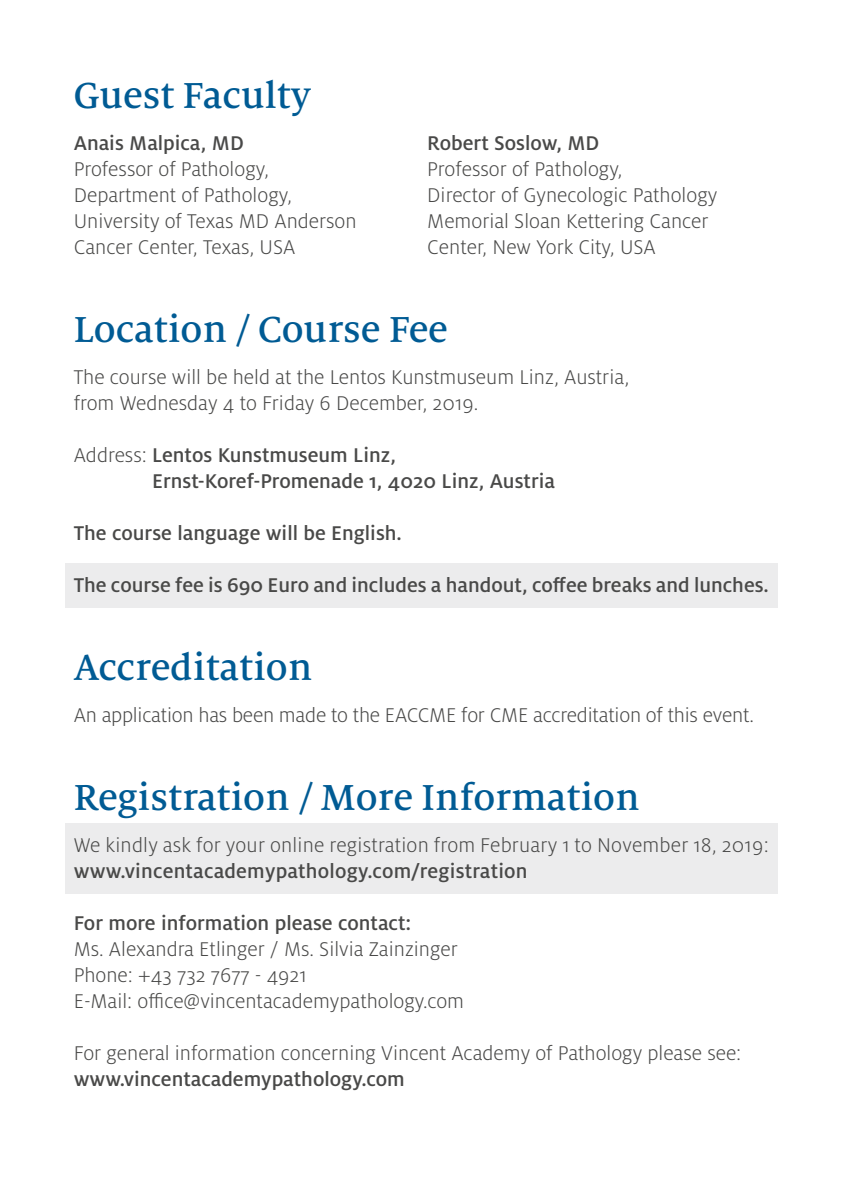
<style>
.page{position:relative;width:842px;height:1191px;background:#fff}
.page>*{position:absolute;margin:0;border:0;box-sizing:border-box;transform-origin:0 0}
.t1{font:500 40px "Milo Serif Pro";color:#005b94}
.t2{font:300 22px/26px "Milo OT";color:#494948}
.t3{font:500 22px/26px "Milo OT";color:#494948}
.s1{font-weight:300}
</style>
<div class="page">
<div style="left:65px;top:563px;width:712px;height:45px;background:#ececed"></div>
<div style="left:65px;top:823px;width:712px;height:45px;background:#ececed"></div>
<div style="left:65px;top:849px;width:712px;height:45px;background:#ececed"></div>
<h1 class="t1" style="left:74px;top:73px;width:239px">Guest Faculty</h1>
<p class="t3" style="left:74px;top:130px;width:172px">Anais Malpica, MD</p>
<p class="t2" style="left:74px;top:156px;width:284px">Professor of Pathology,<br>Department of Pathology,<br>University of Texas MD Anderson<br>Cancer Center, Texas, USA</p>
<p class="t3" style="left:427px;top:130px;width:174px">Robert Soslow, MD</p>
<p class="t2" style="left:427px;top:156px;width:291px">Professor of Pathology,<br>Director of Gynecologic Pathology<br>Memorial Sloan Kettering Cancer<br>Center, New York City, USA</p>
<h1 class="t1" style="left:74px;top:307px;width:376px">Location / Course Fee</h1>
<p class="t2" style="left:74px;top:364px;width:557px">The course will be held at the Lentos Kunstmuseum Linz, Austria, from Wednesday 4 to Friday 6 December, 2019.</p>
<p class="t3" style="left:152px;top:442px;width:404px;text-indent:-78px"><span class="s1">Address:</span> Lentos Kunstmuseum Linz,<br>Ernst-Koref-Promenade 1, 4020 Linz, Austria</p>
<p class="t3" style="left:74px;top:520px;width:330px">The course language will be English.</p>
<p class="t3" style="left:74px;top:572px;width:697px">The course fee is 690 Euro and includes a handout, coffee breaks and lunches.</p>
<h1 class="t1" style="left:74px;top:645px;width:240px">Accreditation</h1>
<p class="t2" style="left:74px;top:702px;width:682px">An application has been made to the EACCME for CME accreditation of this event.</p>
<h1 class="t1" style="left:74px;top:775px;width:567px">Registration / More Information</h1>
<p class="t2" style="left:74px;top:832px;width:696px">We kindly ask for your online registration from February 1 to November 18, 2019:</p>
<p class="t3" style="left:74px;top:858px;width:455px">www.vincentacademypathology.com/registration</p>
<p class="t3" style="left:74px;top:910px;width:339px">For more information please contact:</p>
<p class="t2" style="left:74px;top:936px;width:392px">Ms. Alexandra Etlinger / Ms. Silvia Zainzinger<br>Phone: +43 732 7677 - 4921<br>E-Mail: office@vincentacademypathology.com</p>
<p class="t2" style="left:74px;top:1040px;width:669px">For general information concerning Vincent Academy of Pathology please see:</p>
<p class="t3" style="left:74px;top:1066px;width:333px">www.vincentacademypathology.com</p>
</div>
